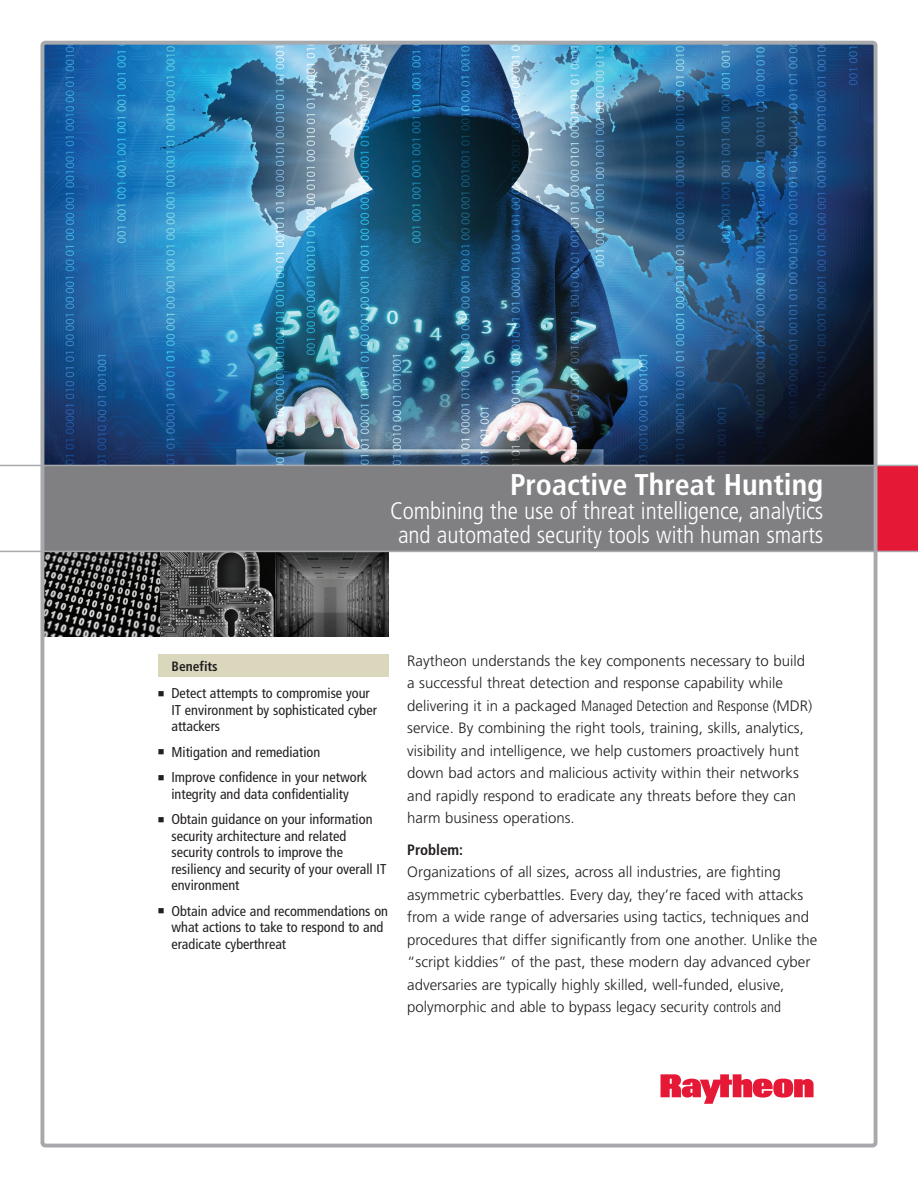
<style>
.page{position:relative;width:918px;height:1188px;background:#fff}
.page>*{position:absolute;margin:0;border:0;box-sizing:border-box;transform-origin:0 0}
.t1{font:700 condensed 30px "Frutiger";color:#fff}
.t2{font:300 condensed 24px/24px "Frutiger";letter-spacing:-.005em;color:#fff;text-align:center}
.t3{font:300 15px/22.5px "Frutiger";color:#231f20}
.t4{font:700 condensed 15px "Frutiger";color:#231f20}
.t5{font:condensed 14.25px/16.5px "Frutiger";color:#231f20}
.t6{font:700 condensed 13.5px "Frutiger";color:#231f20}
.s1{font-stretch:condensed}
</style>
<div class="page">
<img style="left:274px;top:552px;width:115px;height:85px">
<svg style="left:159px;top:552px;width:115px;height:85px;background:#4d4d4d"></svg>
<svg style="left:45px;top:552px;width:114px;height:85px;background:#424241"></svg>
<img style="left:45px;top:46px;width:827px;height:419px">
<div style="left:44px;top:465px;width:832px;height:86px;background:#808083"></div>
<div style="left:876px;top:465px;width:42px;height:87px;background:#e51836"></div>
<div style="left:40px;top:41px;width:837px;height:1106px;border:4px solid #a8a9ad;border-radius:3px"></div>
<div style="left:159px;top:654px;width:230px;height:23px;background:#dad7bd"></div>
<hr style="left:0;top:551px;width:918px;height:1px;background:#a8a9ad">
<hr style="left:0;top:465px;width:918px;height:1px;background:#a8a9ad">
<svg style="left:661px;top:1074px;width:153px;height:30px"></svg>
<h1 class="t1" style="left:510px;top:467px;width:315px">Proactive Threat Hunting</h1>
<h2 class="t2" style="left:390px;top:499px;width:435px">Combining the use of threat intelligence, analytics and automated security tools with human smarts</h2>
<p class="t6" style="left:171px;top:658px;width:48px">Benefits</p>
<p class="t5" style="left:171px;top:685px;width:207px;text-indent:-14px">■ Detect attempts to compromise your<br>IT environment by sophisticated cyber attackers</p>
<p class="t5" style="left:158px;top:744px;width:164px">■ Mitigation and remediation</p>
<p class="t5" style="left:158px;top:769px;width:211px;text-align:center">■ Improve confidence in your network integrity and data confidentiality</p>
<p class="t5" style="left:171px;top:811px;width:216px;text-indent:-14px">■ Obtain guidance on your information security architecture and related security controls to improve the resiliency and security of your overall IT environment</p>
<p class="t5" style="left:171px;top:903px;width:218px;text-indent:-14px">■ Obtain advice and recommendations on what actions to take to respond to and eradicate cyberthreat</p>
<p class="t3" style="left:407px;top:650px;width:407px">Raytheon understands the key components necessary to build a successful threat detection and response capability while delivering it in a packaged <span class="s1">Managed Detection and Response (</span>MDR) service. By combining the right tools, training, skills, analytics, visibility and intelligence, we help customers proactively hunt down bad actors and malicious activity within their networks and rapidly respond to eradicate any threats before they can harm business operations.</p>
<p class="t4" style="left:407px;top:841px;width:57px">Problem:</p>
<p class="t3" style="left:407px;top:861px;width:412px">Organizations of all sizes, across all industries, are fighting asymmetric cyberbattles. Every day, they’re faced with attacks from a wide range of adversaries using tactics, techniques and procedures that differ significantly from one another. Unlike the “script kiddies” of the past, these modern day advanced cyber adversaries are typically highly skilled, well-funded, elusive, polymorphic and able to bypass legacy security <span class="s1">controls and</span></p>
</div>
